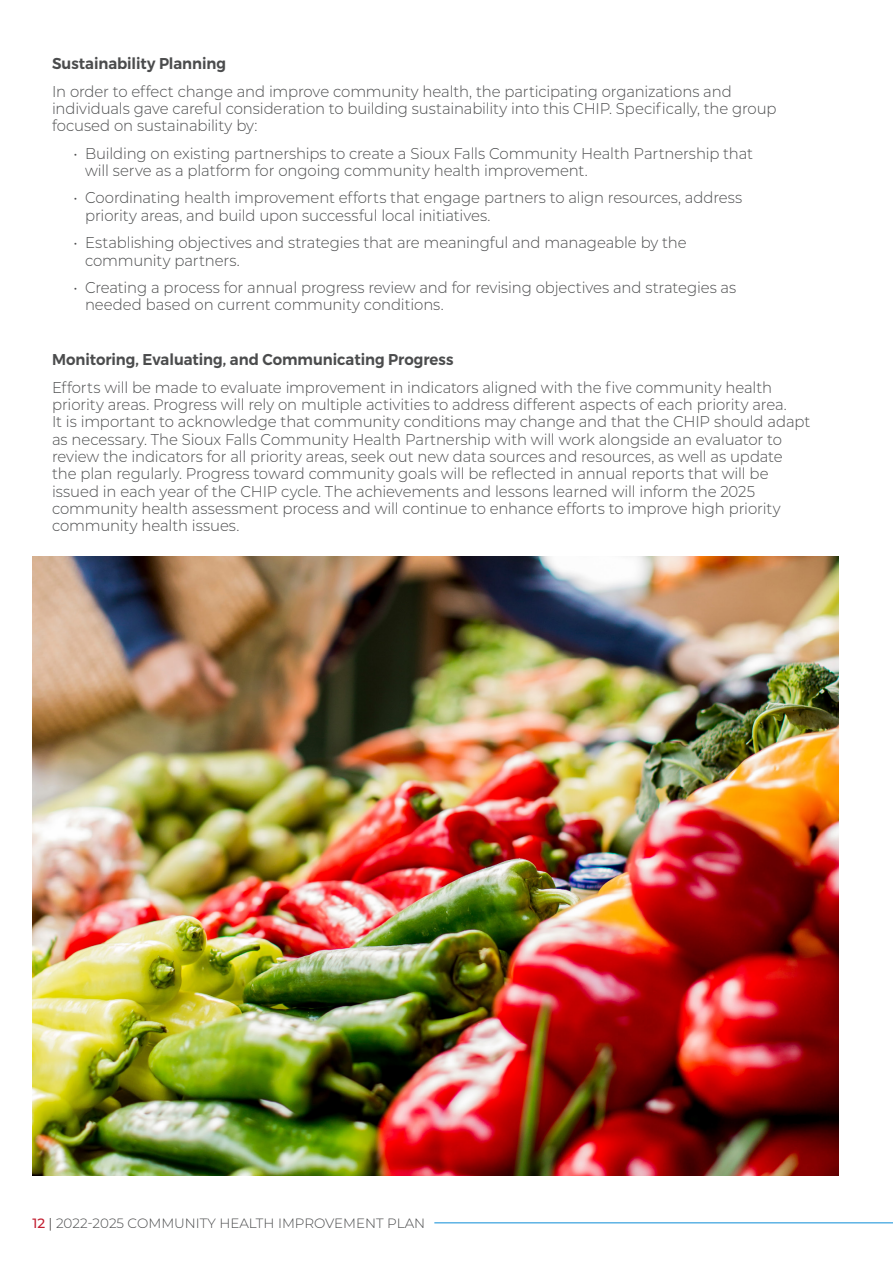
<style>
.page{position:relative;width:893px;height:1263px;background:#fff}
.page>*{position:absolute;margin:0;border:0;box-sizing:border-box;transform-origin:0 0}
.Body{font:300 15.6px/17.4px "Montserrat";letter-spacing:-.01em;color:#4b4c4d;scale:.95 1}
.Body-2{font:600 15.6px "Montserrat";letter-spacing:-.005em;color:#4b4c4d;scale:.95 1}
.t1{font:300 13.5px "Montserrat";color:#4b4c4d}
.s1{font-weight:500;color:#c21f31}
.s2{color:#231f20}
</style>
<div class="page">
<img style="left:32px;top:556px;width:807px;height:619px">
<hr style="left:434px;top:1222px;width:459px;height:1px;background:#5db2e4">
<p class="Body-2" style="left:52px;top:51px;width:185px">Sustainability Planning</p>
<p class="Body" style="left:52px;top:82px;width:764px">In order to effect change and improve community health, the participating organizations and individuals gave careful consideration to building sustainability into this CHIP. Specifically, the group focused on sustainability by:</p>
<p class="Body" style="left:85px;top:144px;width:705px;text-indent:-12px">• Building on existing partnerships to create a Sioux Falls Community Health Partnership that will serve as a platform for ongoing community health improvement.</p>
<p class="Body" style="left:85px;top:189px;width:693px;text-indent:-12px">• Coordinating health improvement efforts that engage partners to align resources, address priority areas, and build upon successful local initiatives.</p>
<p class="Body" style="left:85px;top:234px;width:635px;text-indent:-12px">• Establishing objectives and strategies that are meaningful and manageable by the community partners.</p>
<p class="Body" style="left:85px;top:278px;width:687px;text-indent:-12px">• Creating a process for annual progress review and for revising objectives and strategies as needed based on current community conditions.</p>
<p class="Body-2" style="left:52px;top:347px;width:424px">Monitoring, Evaluating, and Communicating Progress</p>
<p class="Body" style="left:52px;top:378px;width:800px">Efforts will be made to evaluate improvement in indicators aligned with the five community health priority areas. Progress will rely on multiple activities to address different aspects of each priority area.<br>It is important to acknowledge that community conditions may change and that the CHIP should adapt as necessary. The Sioux Falls Community Health Partnership with will work alongside an evaluator to review the indicators for all priority areas, seek out new data sources and resources, as well as update the plan regularly. Progress toward community goals will be reflected in annual reports that will be issued in each year of the CHIP cycle. The achievements and lessons learned will inform the 2025 community health assessment process and will continue to enhance efforts to improve high priority community health issues.</p>
<p class="t1" style="left:32px;top:1214px;width:394px"><span class="s1">12</span> <span class="s2">|</span> 2022-2025 COMMUNITY HEALTH IMPROVEMENT PLAN</p>
</div>
